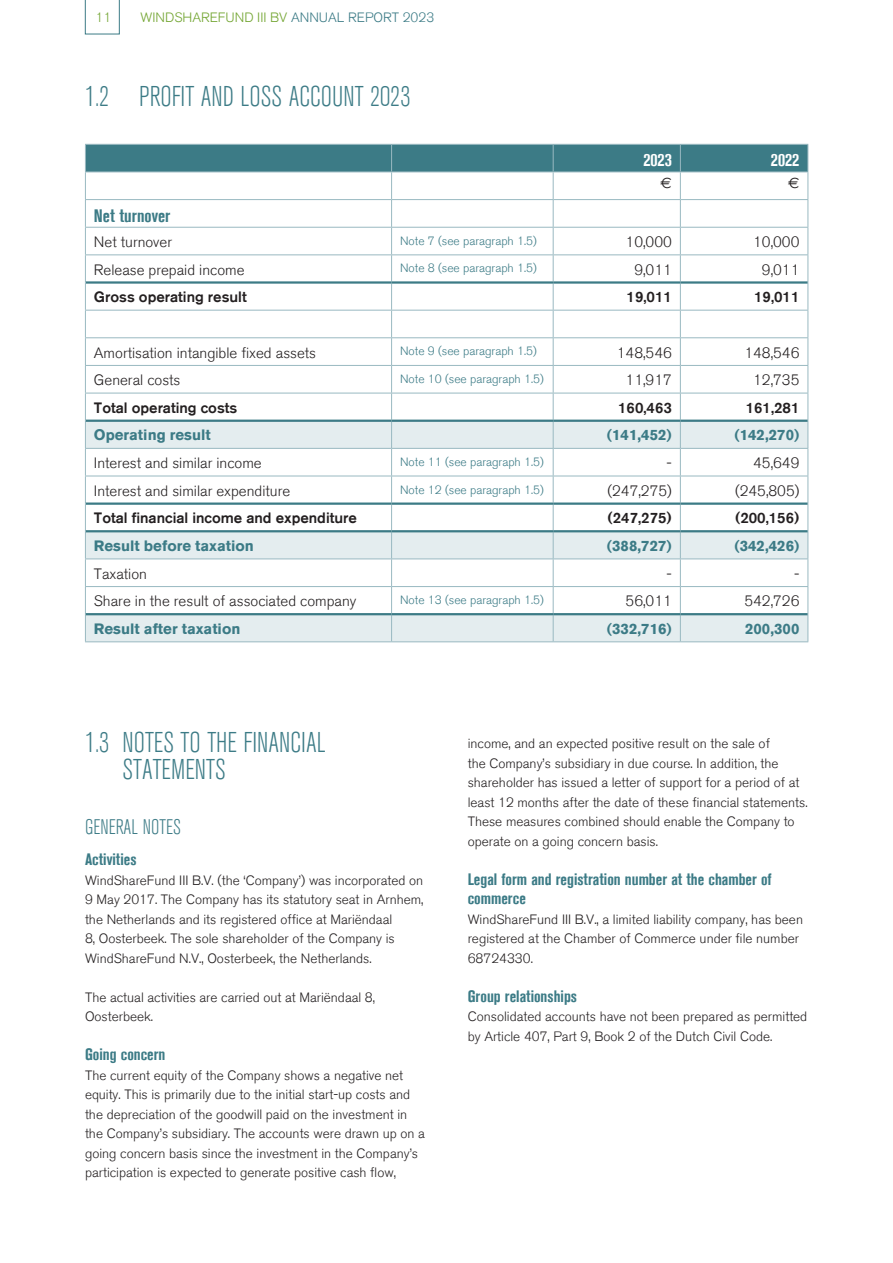
<style>
.page{position:relative;width:893px;height:1263px;background:#fff}
.page>*{position:absolute;margin:0;border:0;box-sizing:border-box;transform-origin:0 0}
.JV_KOP{font:300 condensed 28.5px/27px "Akzidenz Grotesk BE";color:#3c7b86}
.JV_subkop{font:300 condensed 21px "Akzidenz Grotesk BE";color:#3c7b86}
.TABEL_tk{font:700 condensed 18px "Akzidenz Grotesk BE";color:#3c7b86}
.TABEL_header{font:700 condensed 18px "Akzidenz Grotesk BE";color:#fff}
.JV_tk{font:700 condensed 16.5px/19.5px "Akzidenz Grotesk BE";color:#3c7b86}
.JV_pt{font:700 condensed 16.5px "Akzidenz Grotesk BE";color:#3c7b86}
.TABEL_pt{font:300 15px "Akzidenz Grotesk BE";color:#231f20}
.TABEL_som{font:500 15px "Akzidenz Grotesk BE";color:#231f20}
.TABEL_dubbelsom{font:700 15px "Akzidenz Grotesk BE";color:#3c7b86}
.TABEL_getal{font:300 15px "Akzidenz Grotesk BE";color:#231f20}
.TABEL_pt-2{font:15px "Euro Sans";color:#231f20}
.JV_pt-2{font:300 13.5px/19.5px "Akzidenz Grotesk BE";color:#231f20}
.JV_pt-3{font:300 13.5px "Akzidenz Grotesk BE";color:#73a532}
.TABEL_note{font:300 12px "Akzidenz Grotesk BE";color:#3c7b86}
.s1{color:#3c7b86}
</style>
<div class="page">
<svg style="left:85px;top:0;width:35px;height:34px"></svg>
<hr style="left:85px;top:641px;width:307px;height:1px;background:#99b9c1">
<hr style="left:392px;top:641px;width:161px;height:1px;background:#99b9c1">
<hr style="left:553px;top:641px;width:127px;height:1px;background:#99b9c1">
<hr style="left:680px;top:641px;width:128px;height:1px;background:#99b9c1">
<svg style="left:85px;top:144px;width:723px;height:497px"></svg>
<hr style="left:86px;top:420px;width:306px;height:2px;background:#3c7b86">
<hr style="left:392px;top:420px;width:161px;height:2px;background:#3c7b86">
<hr style="left:553px;top:420px;width:127px;height:2px;background:#3c7b86">
<hr style="left:680px;top:420px;width:127px;height:2px;background:#3c7b86">
<p class="JV_pt-3" style="left:96px;top:10px;width:17px">11</p>
<p class="JV_pt-3" style="left:141px;top:10px;width:295px">WINDSHAREFUND III BV <span class="s1">ANNUAL REPORT 2023</span></p>
<p class="JV_KOP" style="left:85px;top:84px;width:327px">1.2 PROFIT AND LOSS ACCOUNT 2023</p>
<p class="TABEL_header" style="left:643px;top:150px;width:30px">2023</p>
<p class="TABEL_header" style="left:771px;top:150px;width:30px">2022</p>
<p class="TABEL_pt-2" style="left:661px;top:174px;width:13px">€</p>
<p class="TABEL_pt-2" style="left:788px;top:174px;width:13px">€</p>
<p class="TABEL_tk" style="left:94px;top:205px;width:78px">Net turnover</p>
<p class="TABEL_pt" style="left:94px;top:233px;width:80px">Net turnover</p>
<p class="TABEL_note" style="left:400px;top:234px;width:138px">Note 7 (see paragraph 1.5)</p>
<p class="TABEL_getal" style="left:626px;top:233px;width:48px">10,000</p>
<p class="TABEL_getal" style="left:753px;top:233px;width:48px">10,000</p>
<p class="TABEL_pt" style="left:94px;top:261px;width:152px">Release prepaid income</p>
<p class="TABEL_note" style="left:400px;top:261px;width:138px">Note 8 (see paragraph 1.5)</p>
<p class="TABEL_getal" style="left:634px;top:261px;width:39px">9,011</p>
<p class="TABEL_getal" style="left:762px;top:261px;width:39px">9,011</p>
<p class="TABEL_som" style="left:94px;top:288px;width:154px">Gross operating result</p>
<p class="TABEL_som" style="left:627px;top:288px;width:47px">19,011</p>
<p class="TABEL_som" style="left:754px;top:288px;width:47px">19,011</p>
<p class="TABEL_pt" style="left:94px;top:344px;width:224px">Amortisation intangible fixed assets</p>
<p class="TABEL_note" style="left:400px;top:344px;width:138px">Note 9 (see paragraph 1.5)</p>
<p class="TABEL_getal" style="left:617px;top:344px;width:56px">148,546</p>
<p class="TABEL_getal" style="left:744px;top:344px;width:56px">148,546</p>
<p class="TABEL_pt" style="left:94px;top:372px;width:88px">General costs</p>
<p class="TABEL_note" style="left:400px;top:372px;width:145px">Note 10 (see paragraph 1.5)</p>
<p class="TABEL_getal" style="left:626px;top:372px;width:48px">11,917</p>
<p class="TABEL_getal" style="left:753px;top:372px;width:48px">12,735</p>
<p class="TABEL_som" style="left:94px;top:398px;width:145px">Total operating costs</p>
<p class="TABEL_som" style="left:618px;top:398px;width:55px">160,463</p>
<p class="TABEL_som" style="left:746px;top:398px;width:55px">161,281</p>
<p class="TABEL_dubbelsom" style="left:94px;top:427px;width:118px">Operating result</p>
<p class="TABEL_dubbelsom" style="left:607px;top:427px;width:66px">(141,452)</p>
<p class="TABEL_dubbelsom" style="left:734px;top:427px;width:66px">(142,270)</p>
<p class="TABEL_pt" style="left:94px;top:454px;width:169px">Interest and similar income</p>
<p class="TABEL_note" style="left:400px;top:455px;width:145px">Note 11 (see paragraph 1.5)</p>
<p class="TABEL_getal" style="left:667px;top:454px;width:7px">-</p>
<p class="TABEL_getal" style="left:753px;top:454px;width:48px">45,649</p>
<p class="TABEL_pt" style="left:94px;top:482px;width:198px">Interest and similar expenditure</p>
<p class="TABEL_note" style="left:400px;top:483px;width:145px">Note 12 (see paragraph 1.5)</p>
<p class="TABEL_getal" style="left:607px;top:482px;width:66px">(247,275)</p>
<p class="TABEL_getal" style="left:735px;top:482px;width:66px">(245,805)</p>
<p class="TABEL_som" style="left:94px;top:509px;width:265px">Total financial income and expenditure</p>
<p class="TABEL_som" style="left:607px;top:509px;width:66px">(247,275)</p>
<p class="TABEL_som" style="left:735px;top:509px;width:66px">(200,156)</p>
<p class="TABEL_dubbelsom" style="left:94px;top:537px;width:161px">Result before taxation</p>
<p class="TABEL_dubbelsom" style="left:607px;top:537px;width:66px">(388,727)</p>
<p class="TABEL_dubbelsom" style="left:734px;top:537px;width:66px">(342,426)</p>
<p class="TABEL_pt" style="left:94px;top:565px;width:55px">Taxation</p>
<p class="TABEL_getal" style="left:667px;top:565px;width:7px">-</p>
<p class="TABEL_getal" style="left:794px;top:565px;width:7px">-</p>
<p class="TABEL_pt" style="left:94px;top:593px;width:264px">Share in the result of associated company</p>
<p class="TABEL_note" style="left:400px;top:593px;width:145px">Note 13 (see paragraph 1.5)</p>
<p class="TABEL_getal" style="left:626px;top:593px;width:48px">56,011</p>
<p class="TABEL_getal" style="left:744px;top:593px;width:56px">542,726</p>
<p class="TABEL_dubbelsom" style="left:94px;top:620px;width:148px">Result after taxation</p>
<p class="TABEL_dubbelsom" style="left:607px;top:620px;width:66px">(332,716)</p>
<p class="TABEL_dubbelsom" style="left:745px;top:620px;width:56px">200,300</p>
<p class="JV_KOP" style="left:122px;top:730px;width:205px;text-indent:-37px">1.3 NOTES TO THE FINANCIAL<br>STATEMENTS</p>
<p class="JV_subkop" style="left:85px;top:815px;width:97px">GENERAL NOTES</p>
<p class="JV_tk" style="left:85px;top:850px;width:53px">Activities</p>
<p class="JV_pt-2" style="left:85px;top:870px;width:340px">WindShareFund III B.V. (the ‘Company’) was incorporated on 9 May 2017. The Company has its statutory seat in Arnhem, the Netherlands and its registered office at Mariëndaal<br>8, Oosterbeek. The sole shareholder of the Company is WindShareFund N.V., Oosterbeek, the Netherlands.</p>
<p class="JV_pt-2" style="left:85px;top:987px;width:292px">The actual activities are carried out at Mariëndaal 8,<br>Oosterbeek.</p>
<p class="JV_tk" style="left:85px;top:1045px;width:82px">Going concern</p>
<p class="JV_pt-2" style="left:85px;top:1065px;width:341px">The current equity of the Company shows a negative net equity. This is primarily due to the initial start-up costs and the depreciation of the goodwill paid on the investment in the Company’s subsidiary. The accounts were drawn up on a going concern basis since the investment in the Company’s participation is expected to generate positive cash flow,</p>
<p class="JV_pt-2" style="left:468px;top:734px;width:341px">income, and an expected positive result on the sale of<br>the Company’s subsidiary in due course. In addition, the shareholder has issued a letter of support for a period of at least 12 months after the date of these financial statements.<br>These measures combined should enable the Company to</p>
<p class="JV_pt-2" style="left:468px;top:831px;width:192px">operate on a going concern basis.</p>
<p class="JV_tk" style="left:468px;top:869px;width:305px">Legal form and registration number at the chamber of commerce</p>
<p class="JV_pt-2" style="left:468px;top:909px;width:337px">WindShareFund III B.V., a limited liability company, has been registered at the Chamber of Commerce under file number<br>68724330.</p>
<p class="JV_pt" style="left:468px;top:986px;width:111px">Group relationships</p>
<p class="JV_pt-2" style="left:468px;top:1007px;width:341px">Consolidated accounts have not been prepared as permitted by Article 407, Part 9, Book 2 of the Dutch Civil Code.</p>
</div>
